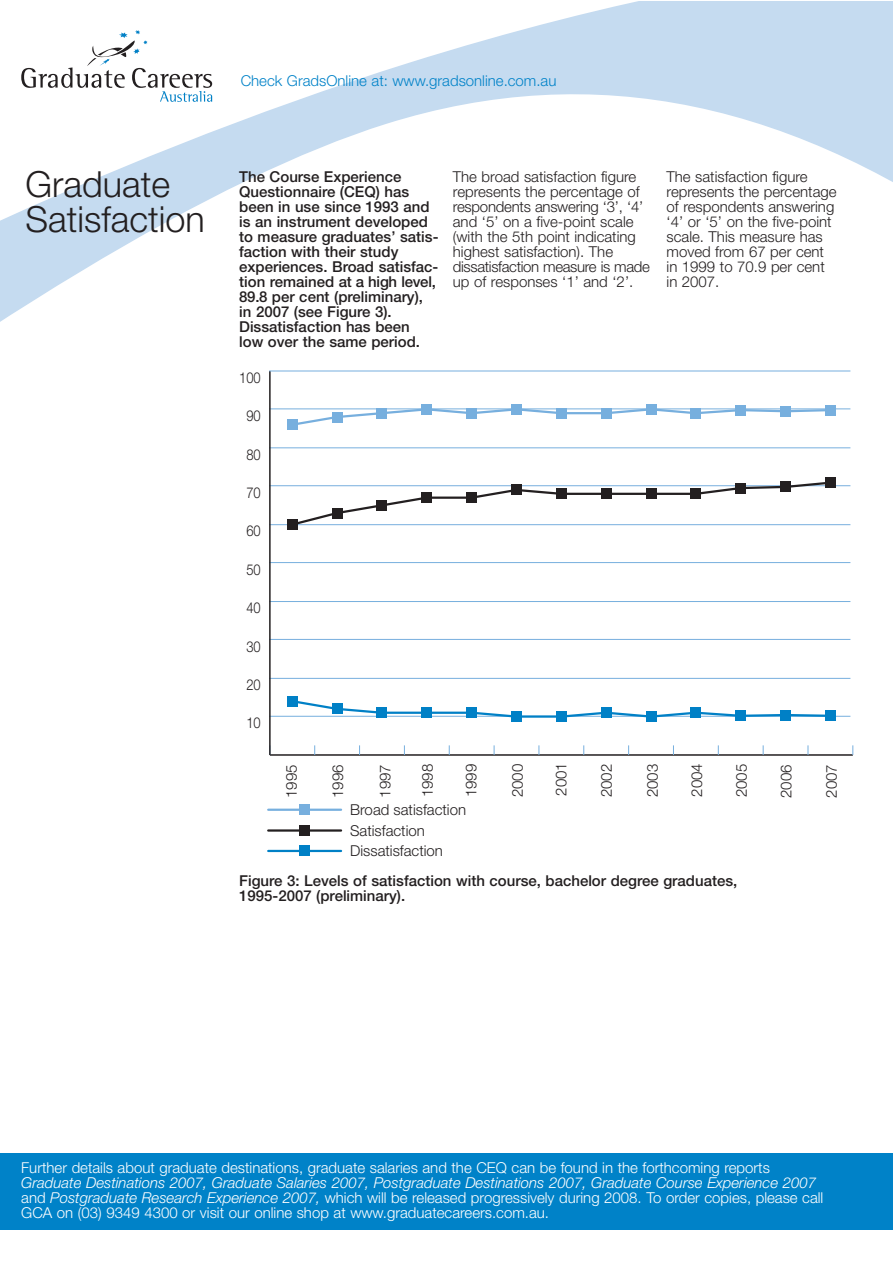
<style>
.page{position:relative;width:893px;height:1263px;background:#fff}
.page>*{position:absolute;margin:0;border:0;box-sizing:border-box;transform-origin:0 0}
.t1{font:300 36px/34.5px "Helvetica Neue";color:#231f20}
.t2{font:300 15px/15px "Helvetica Neue";color:#231f20}
.t3{font:500 15px/15px "Helvetica Neue";color:#231f20}
.t4{font:italic 300 15px/15px "Helvetica Neue";color:#fff}
.t5{font:300 15px "Helvetica Neue";color:#fff}
.t6{font:300 15px "Helvetica Neue";color:#0082c8}
.t7{font:300 15px "Helvetica Neue";color:#231f20;scale:.86 1}
.s1{font-style:normal}
</style>
<div class="page">
<svg style="left:90px;top:1px;width:803px;height:180px"></svg>
<svg style="left:0;top:181px;width:893px;height:141px"></svg>
<div style="left:0;top:1153px;width:893px;height:77px;background:#0082c8"></div>
<svg style="left:21px;top:30px;width:191px;height:72px"></svg>
<hr style="left:269px;top:678px;width:581px;height:1px;background:#77afde">
<hr style="left:269px;top:601px;width:581px;height:1px;background:#77afde">
<hr style="left:269px;top:524px;width:581px;height:1px;background:#77afde">
<hr style="left:269px;top:448px;width:581px;height:1px;background:#77afde">
<hr style="left:269px;top:716px;width:581px;height:1px;background:#77afde">
<hr style="left:269px;top:639px;width:581px;height:1px;background:#77afde">
<hr style="left:269px;top:562px;width:581px;height:1px;background:#77afde">
<hr style="left:269px;top:485px;width:581px;height:1px;background:#77afde">
<hr style="left:269px;top:409px;width:581px;height:1px;background:#77afde">
<hr style="left:270px;top:754px;width:583px;height:2px;background:#231f20">
<hr style="left:269px;top:371px;width:2px;height:384px;background:#231f20">
<svg style="left:269px;top:407px;width:564px;height:73px"></svg>
<svg style="left:267px;top:480px;width:566px;height:352px"></svg>
<div style="left:299px;top:845px;width:11px;height:11px;background:#0080c6"></div>
<div style="left:287px;top:696px;width:11px;height:11px;background:#0080c6"></div>
<div style="left:332px;top:703px;width:11px;height:11px;background:#0080c6"></div>
<div style="left:377px;top:707px;width:10px;height:11px;background:#0080c6"></div>
<div style="left:421px;top:707px;width:11px;height:11px;background:#0080c6"></div>
<div style="left:466px;top:707px;width:11px;height:11px;background:#0080c6"></div>
<div style="left:511px;top:711px;width:11px;height:11px;background:#0080c6"></div>
<div style="left:556px;top:711px;width:11px;height:11px;background:#0080c6"></div>
<div style="left:601px;top:707px;width:11px;height:11px;background:#0080c6"></div>
<div style="left:646px;top:711px;width:10px;height:11px;background:#0080c6"></div>
<div style="left:690px;top:707px;width:11px;height:11px;background:#0080c6"></div>
<div style="left:735px;top:710px;width:11px;height:11px;background:#0080c6"></div>
<div style="left:780px;top:710px;width:11px;height:10px;background:#0080c6"></div>
<div style="left:825px;top:710px;width:11px;height:11px;background:#0080c6"></div>
<div style="left:299px;top:804px;width:11px;height:11px;background:#77afde"></div>
<div style="left:287px;top:419px;width:11px;height:11px;background:#77afde"></div>
<div style="left:332px;top:412px;width:11px;height:10px;background:#77afde"></div>
<div style="left:377px;top:408px;width:10px;height:11px;background:#77afde"></div>
<div style="left:421px;top:404px;width:11px;height:11px;background:#77afde"></div>
<div style="left:466px;top:408px;width:11px;height:11px;background:#77afde"></div>
<div style="left:511px;top:404px;width:11px;height:11px;background:#77afde"></div>
<div style="left:556px;top:408px;width:11px;height:11px;background:#77afde"></div>
<div style="left:601px;top:408px;width:11px;height:11px;background:#77afde"></div>
<div style="left:646px;top:404px;width:10px;height:11px;background:#77afde"></div>
<div style="left:690px;top:408px;width:11px;height:11px;background:#77afde"></div>
<div style="left:735px;top:405px;width:11px;height:10px;background:#77afde"></div>
<div style="left:780px;top:406px;width:11px;height:11px;background:#77afde"></div>
<div style="left:825px;top:405px;width:11px;height:10px;background:#77afde"></div>
<div style="left:299px;top:825px;width:11px;height:11px;background:#231f20"></div>
<div style="left:287px;top:519px;width:11px;height:11px;background:#231f20"></div>
<div style="left:332px;top:508px;width:11px;height:10px;background:#231f20"></div>
<div style="left:377px;top:500px;width:10px;height:11px;background:#231f20"></div>
<div style="left:421px;top:492px;width:11px;height:11px;background:#231f20"></div>
<div style="left:466px;top:492px;width:11px;height:11px;background:#231f20"></div>
<div style="left:511px;top:484px;width:11px;height:11px;background:#231f20"></div>
<div style="left:556px;top:488px;width:11px;height:11px;background:#231f20"></div>
<div style="left:601px;top:488px;width:11px;height:11px;background:#231f20"></div>
<div style="left:646px;top:488px;width:10px;height:11px;background:#231f20"></div>
<div style="left:690px;top:488px;width:11px;height:11px;background:#231f20"></div>
<div style="left:735px;top:483px;width:11px;height:10px;background:#231f20"></div>
<div style="left:780px;top:481px;width:11px;height:11px;background:#231f20"></div>
<div style="left:825px;top:477px;width:11px;height:11px;background:#231f20"></div>
<hr style="left:269px;top:371px;width:581px;height:1px;background:#77afde">
<p class="t6" style="left:241px;top:75px;width:317px">Check GradsOnline at: www.gradsonline.com.au</p>
<h1 class="t1" style="left:26px;top:170px;width:181px">Graduate<br>Satisfaction</h1>
<p class="t3" style="left:239px;top:171px;width:201px">The Course Experience<br>Questionnaire (CEQ) has been in use since 1993 and is an instrument developed to measure graduates’ satis&shy;faction with their study experiences. Broad satisfac&shy;tion remained at a high level,<br>89.8 per cent (preliminary), in 2007 (see Figure 3).<br>Dissatisfaction has been<br>low over the same period.</p>
<p class="t2" style="left:453px;top:171px;width:199px">The broad satisfaction figure represents the percentage of respondents answering ‘3’, ‘4’ and ‘5’ on a five-point scale (with the 5th point indicating highest satisfaction). The dissatisfaction measure is made up of responses ‘1’ and ‘2’.</p>
<p class="t2" style="left:666px;top:171px;width:172px">The satisfaction figure represents the percentage of respondents answering ‘4’ or ‘5’ on the five-point scale. This measure has moved from 67 per cent in 1999 to 70.9 per cent in 2007.</p>
<p class="t7" style="left:239px;top:372px;width:27px">100</p>
<p class="t7" style="left:246px;top:410px;width:18px">90</p>
<p class="t7" style="left:246px;top:449px;width:18px">80</p>
<p class="t7" style="left:246px;top:487px;width:18px">70</p>
<p class="t7" style="left:246px;top:526px;width:18px">60</p>
<p class="t7" style="left:246px;top:564px;width:18px">50</p>
<p class="t7" style="left:246px;top:602px;width:18px">40</p>
<p class="t7" style="left:246px;top:641px;width:18px">30</p>
<p class="t7" style="left:246px;top:679px;width:18px">20</p>
<p class="t7" style="left:246px;top:718px;width:18px">10</p>
<p class="t2" style="left:285px;top:798px;width:35px;rotate:-90deg">1995</p>
<p class="t2" style="left:332px;top:798px;width:35px;rotate:-90deg">1996</p>
<p class="t2" style="left:379px;top:797px;width:35px;rotate:-90deg">1997</p>
<p class="t2" style="left:422px;top:797px;width:35px;rotate:-90deg">1998</p>
<p class="t2" style="left:465px;top:797px;width:35px;rotate:-90deg">1999</p>
<p class="t2" style="left:511px;top:797px;width:35px;rotate:-90deg">2000</p>
<p class="t2" style="left:555px;top:795px;width:35px;rotate:-90deg">2001</p>
<p class="t2" style="left:600px;top:797px;width:35px;rotate:-90deg">2002</p>
<p class="t2" style="left:646px;top:797px;width:35px;rotate:-90deg">2003</p>
<p class="t2" style="left:691px;top:797px;width:35px;rotate:-90deg">2004</p>
<p class="t2" style="left:735px;top:797px;width:35px;rotate:-90deg">2005</p>
<p class="t2" style="left:780px;top:798px;width:35px;rotate:-90deg">2006</p>
<p class="t2" style="left:825px;top:797px;width:35px;rotate:-90deg">2007</p>
<p class="t2" style="left:350px;top:801px;width:117px;line-height:20.9px">Broad satisfaction<br>Satisfaction</p>
<p class="t2" style="left:350px;top:845px;width:94px">Dissatisfaction</p>
<p class="t3" style="left:239px;top:874px;width:500px">Figure 3: Levels of satisfaction with course, bachelor degree graduates,<br>1995-2007 (preliminary).</p>
<p class="t5" style="left:21px;top:1162px;width:750px">Further details about graduate destinations, graduate salaries and the CEQ can be found in the forthcoming reports</p>
<p class="t4" style="left:21px;top:1177px;width:804px">Graduate Destinations 2007, Graduate Salaries 2007, Postgraduate Destinations 2007, Graduate Course Experience 2007 <span class="s1">and</span> Postgraduate Research Experience 2007, <span class="s1">which will be released progressively during 2008. To order copies, please call<br>GCA on (03) 9349 4300 or visit our online shop at www.graduatecareers.com.au.</span></p>
</div>
